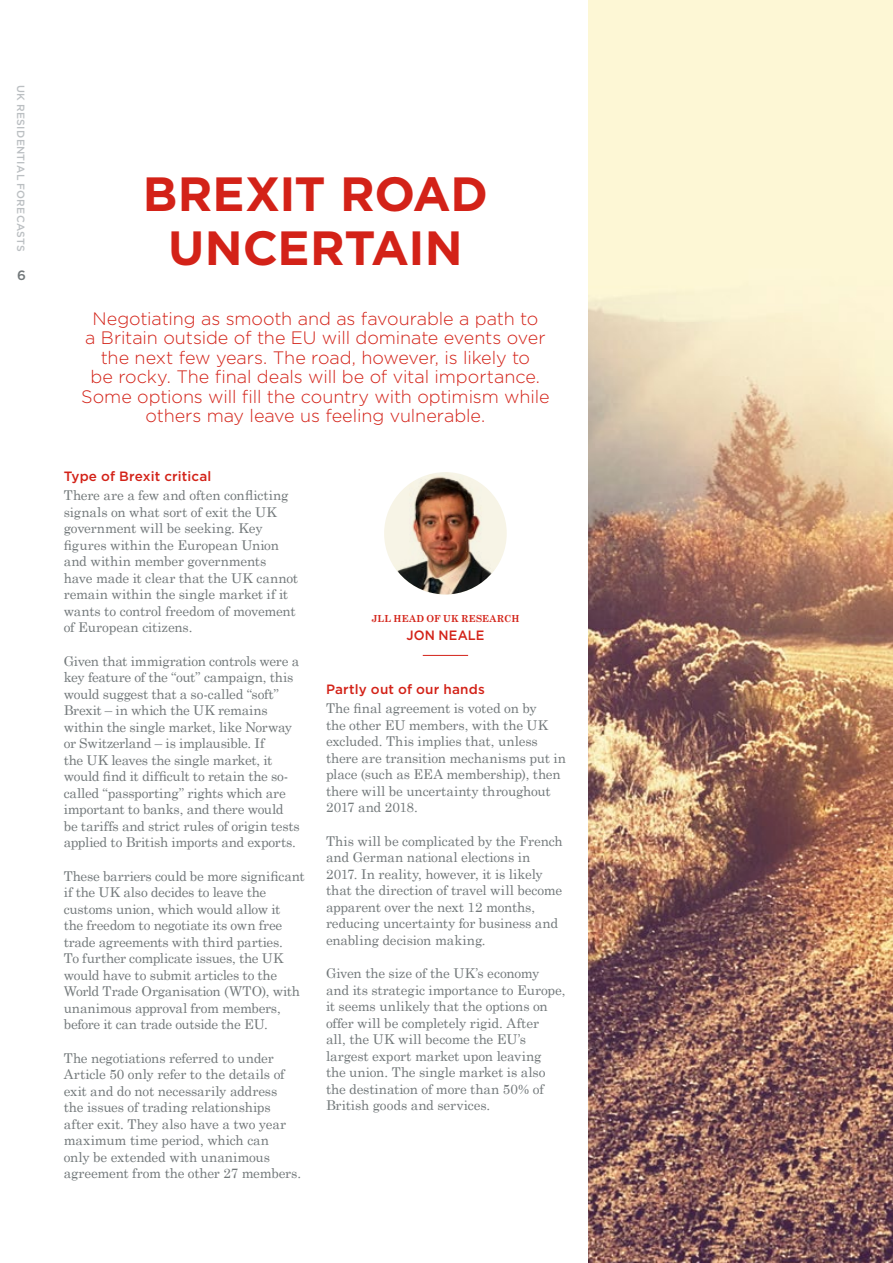
<style>
.page{position:relative;width:893px;height:1263px;background:#fff}
.page>*{position:absolute;margin:0;border:0;box-sizing:border-box;transform-origin:0 0}
.t1{font:700 48px/54px "Gotham HTF";letter-spacing:-.005em;color:#d32218;text-align:center}
.t2{font:300 18px/19.5px "Gotham HTF";letter-spacing:-.005em;color:#d32218;text-align:center}
.t3{font:13.5px/16.5px "Century Schoolbook";letter-spacing:-.015em;color:#72787a}
.t4{font:500 13.5px "Gotham HTF";letter-spacing:.01em;color:#d32218}
.t5{font:500 13.5px "Gotham HTF";letter-spacing:.01em;color:#d32218;scale:.95 1}
.t6{font:500 13.5px "Gotham HTF";color:#72787a}
.t7{font:500 10.5px "Gotham HTF";letter-spacing:.03em;color:#bbbfc2}
.t8{font:700 9.75px "Century Schoolbook";letter-spacing:.02em;color:#d32218;scale:.95 1}
</style>
<div class="page">
<img style="left:588px;top:0;width:305px;height:1263px">
<hr style="left:423px;top:655px;width:45px;height:1px;background:#d32218">
<div style="left:384px;top:472px;width:123px;height:123px;background:#f7f4e6;border-radius:50%"></div>
<img style="left:392px;top:472px;width:107px;height:122px">
<p class="t7" style="left:27px;top:85px;width:168px;rotate:90deg">UK RESIDENTIAL FORECASTS</p>
<p class="t6" style="left:17px;top:267px;width:10px">6</p>
<h1 class="t1" style="left:143px;top:165px;width:347px">BREXIT ROAD<br>UNCERTAIN</h1>
<p class="t2" style="left:81px;top:308px;width:470px">Negotiating as smooth and as favourable a path to<br>a Britain outside of the EU will dominate events over the next few years. The road, however, is likely to<br>be rocky. The final deals will be of vital importance.<br>Some options will fill the country with optimism while others may leave us feeling vulnerable.</p>
<p class="t4" style="left:64px;top:468px;width:149px">Type of Brexit critical</p>
<p class="t3" style="left:64px;top:487px;width:236px">There are a few and often conflicting signals on what sort of exit the UK government will be seeking. Key figures within the European Union and within member governments have made it clear that the UK cannot remain within the single market if it wants to control freedom of movement of European citizens.</p>
<p class="t3" style="left:64px;top:652px;width:237px">Given that immigration controls were a key feature of the “out” campaign, this would suggest that a so-called “soft” Brexit – in which the UK remains within the single market, like Norway or Switzerland – is implausible. If<br>the UK leaves the single market, it would find it difficult to retain the so&shy;called “passporting” rights which are important to banks, and there would be tariffs and strict rules of origin tests applied to British imports and exports.</p>
<p class="t3" style="left:64px;top:867px;width:242px">These barriers could be more significant if the UK also decides to leave the customs union, which would allow it<br>the freedom to negotiate its own free trade agreements with third parties.<br>To further complicate issues, the UK would have to submit articles to the World Trade Organisation (WTO), with unanimous approval from members, before it can trade outside the EU.</p>
<p class="t3" style="left:64px;top:1049px;width:239px">The negotiations referred to under Article 50 only refer to the details of exit and do not necessarily address<br>the issues of trading relationships after exit. They also have a two year maximum time period, which can<br>only be extended with unanimous agreement from the other 27 members.</p>
<p class="t8" style="left:371px;top:613px;width:157px">JLL HEAD OF UK RESEARCH</p>
<p class="t5" style="left:406px;top:628px;width:84px">JON NEALE</p>
<p class="t4" style="left:326px;top:681px;width:160px">Partly out of our hands</p>
<p class="t3" style="left:326px;top:700px;width:242px">The final agreement is voted on by<br>the other EU members, with the UK excluded. This implies that, unless there are transition mechanisms put in place (such as EEA membership), then there will be uncertainty throughout<br>2017 and 2018.</p>
<p class="t3" style="left:326px;top:832px;width:238px">This will be complicated by the French and German national elections in 2017. In reality, however, it is likely that the direction of travel will become apparent over the next 12 months, reducing uncertainty for business and enabling decision making.</p>
<p class="t3" style="left:326px;top:965px;width:241px">Given the size of the UK’s economy and its strategic importance to Europe, it seems unlikely that the options on offer will be completely rigid. After<br>all, the UK will become the EU’s largest export market upon leaving<br>the union. The single market is also the destination of more than 50% of British goods and services.</p>
</div>
